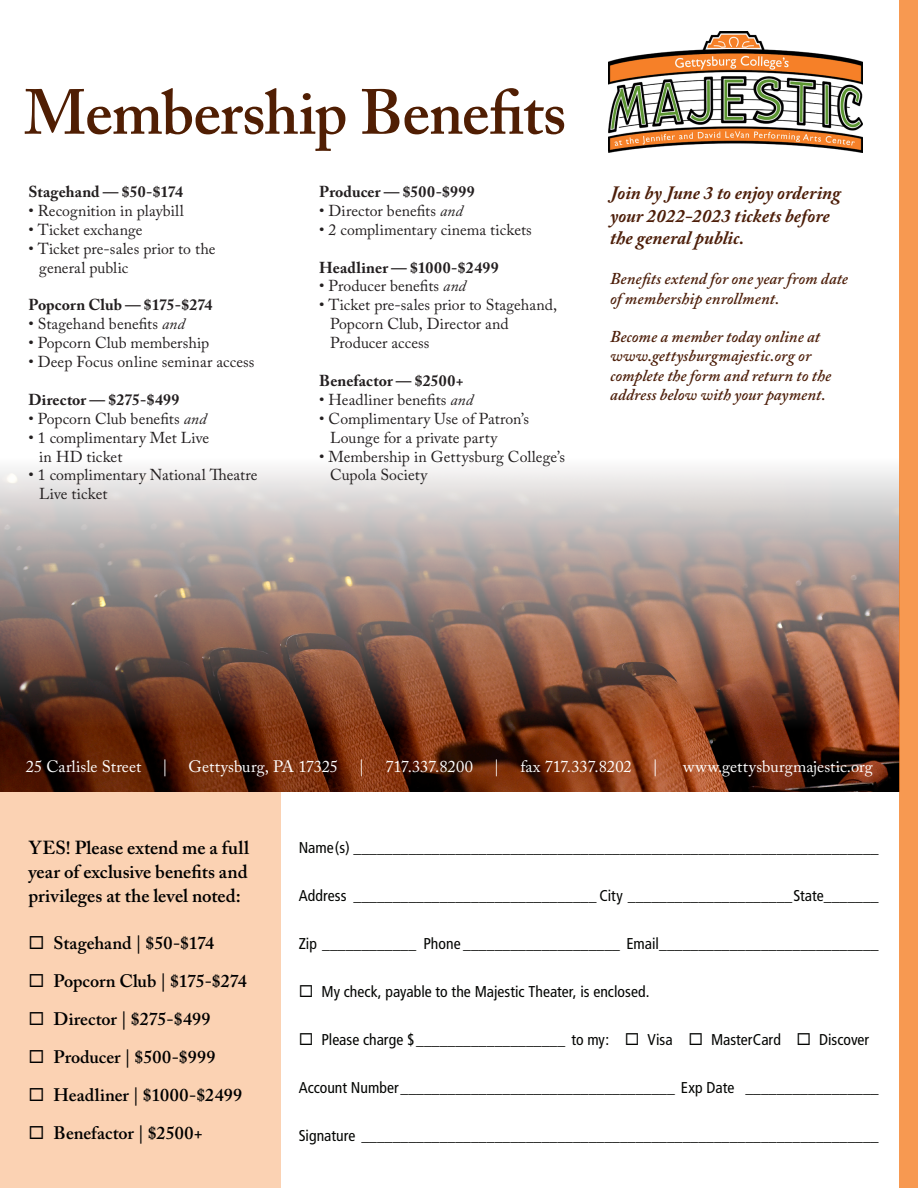
<style>
.page{position:relative;width:918px;height:1188px;background:#fff}
.page>*{position:absolute;margin:0;border:0;box-sizing:border-box;transform-origin:0 0}
.t1{font:600 63px "Adobe Caslon Pro";letter-spacing:-.015em;color:#501e03}
.t2{font:600 18.75px/24px "Adobe Caslon Pro";color:#000;text-align:justify}
.t3{font:italic 700 18.75px/22.5px "Adobe Caslon Pro";color:#4d1e09}
.t4{font:600 18px "Adobe Caslon Pro";color:#000}
.t5{font:italic 600 16.5px/19.5px "Adobe Caslon Pro";letter-spacing:.005em;color:#4d1e09}
.t6{font:16.5px "Adobe Caslon Pro";color:#fff}
.t7{font:15.75px/18.9px "Adobe Caslon Pro";letter-spacing:.005em;color:#231f20}
.t8{font:700 15.75px "Adobe Caslon Pro";letter-spacing:.01em;color:#231f20}
.t9{font:condensed 15.6px "Frutiger";color:#040503}
.s1{font-style:italic}
</style>
<div class="page">
<div style="left:0;top:792px;width:280px;height:396px;background:#fbd2b3"></div>
<img style="left:0;top:458px;width:900px;height:334px">
<img style="left:609px;top:31px;width:253px;height:122px">
<div style="left:900px;top:0;width:18px;height:1188px;background:#f79951"></div>
<p class="t1" style="left:24px;top:75px;width:544px">Membership Benefits</p>
<p class="t8" style="left:28px;top:182px;width:156px">Stagehand — $50-$174</p>
<p class="t7" style="left:28px;top:201px;width:157px">• Recognition in playbill</p>
<p class="t7" style="left:28px;top:220px;width:116px">• Ticket exchange</p>
<p class="t7" style="left:39px;top:239px;width:178px;text-indent:-11px">• Ticket pre-sales prior to the general public</p>
<p class="t8" style="left:28px;top:296px;width:186px">Popcorn Club — $175-$274</p>
<p class="t7" style="left:28px;top:314px;width:158px">• Stagehand benefits <span class="s1">and</span></p>
<p class="t7" style="left:28px;top:333px;width:182px">• Popcorn Club membership</p>
<p class="t7" style="left:28px;top:352px;width:228px">• Deep Focus online seminar access</p>
<p class="t8" style="left:28px;top:390px;width:152px">Director — $275-$499</p>
<p class="t7" style="left:28px;top:409px;width:180px">• Popcorn Club benefits <span class="s1">and</span></p>
<p class="t7" style="left:39px;top:428px;width:172px;text-indent:-11px">• 1 complimentary Met Live in HD ticket</p>
<p class="t7" style="left:39px;top:466px;width:220px;text-indent:-11px">• 1 complimentary National Theatre<br>Live ticket</p>
<p class="t8" style="left:319px;top:182px;width:157px">Producer — $500-$999</p>
<p class="t7" style="left:319px;top:201px;width:145px">• Director benefits <span class="s1">and</span></p>
<p class="t7" style="left:319px;top:220px;width:214px">• 2 complimentary cinema tickets</p>
<p class="t8" style="left:319px;top:258px;width:181px">Headliner — $1000-$2499</p>
<p class="t7" style="left:319px;top:277px;width:148px">• Producer benefits <span class="s1">and</span></p>
<p class="t7" style="left:330px;top:295px;width:229px;text-indent:-11px">• Ticket pre-sales prior to Stagehand,<br>Popcorn Club, Director and<br>Producer access</p>
<p class="t8" style="left:319px;top:371px;width:146px">Benefactor — $2500+</p>
<p class="t7" style="left:319px;top:390px;width:155px">• Headliner benefits <span class="s1">and</span></p>
<p class="t7" style="left:330px;top:409px;width:201px;text-indent:-11px">• Complimentary Use of Patron’s<br>Lounge for a private party</p>
<p class="t7" style="left:330px;top:447px;width:236px;text-indent:-11px">• Membership in Gettysburg College’s<br>Cupola Society</p>
<p class="t3" style="left:610px;top:181px;width:232px">Join by June 3 to enjoy ordering your 2022-2023 tickets before the general public.</p>
<p class="t5" style="left:610px;top:268px;width:239px">Benefits extend for one year from date of membership enrollment.</p>
<p class="t5" style="left:610px;top:327px;width:223px">Become a member today online at www.gettysburgmajestic.org or complete the form and return to the address below with your payment.</p>
<p class="t6" style="left:26px;top:757px;width:117px">25 Carlisle Street</p>
<p class="t6" style="left:162px;top:757px;width:7px">|</p>
<p class="t6" style="left:188px;top:757px;width:151px">Gettysburg, PA 17325</p>
<p class="t6" style="left:359px;top:757px;width:7px">|</p>
<p class="t6" style="left:385px;top:757px;width:89px">717.337.8200</p>
<p class="t6" style="left:494px;top:757px;width:7px">|</p>
<p class="t6" style="left:520px;top:757px;width:113px">fax 717.337.8202</p>
<p class="t6" style="left:653px;top:757px;width:7px">|</p>
<p class="t6" style="left:683px;top:757px;width:191px">www.gettysburgmajestic.org</p>
<p class="t2" style="left:28px;top:835px;width:222px">YES! Please extend me a full year of exclusive benefits and privileges at the level noted:</p>
<p class="t9" style="left:299px;top:839px;width:581px">Name(s) ___________________________________________________________________</p>
<p class="t9" style="left:299px;top:887px;width:581px">Address _______________________________ City _____________________State_______</p>
<p class="t9" style="left:299px;top:935px;width:581px">Zip ____________ Phone ____________________ Email____________________________</p>
<p class="t9" style="left:299px;top:983px;width:352px">◻ My check, payable to the Majestic Theater, is enclosed.</p>
<p class="t9" style="left:299px;top:1031px;width:572px">◻ Please charge $___________________ to my: ◻ Visa ◻ MasterCard ◻ Discover</p>
<p class="t9" style="left:299px;top:1079px;width:581px">Account Number___________________________________ Exp Date _________________</p>
<p class="t9" style="left:299px;top:1127px;width:581px">Signature __________________________________________________________________</p>
<p class="t4" style="left:28px;top:932px;width:187px">◻ Stagehand | $50-$174</p>
<p class="t4" style="left:28px;top:970px;width:220px">◻ Popcorn Club | $175-$274</p>
<p class="t4" style="left:28px;top:1008px;width:183px">◻ Director | $275-$499</p>
<p class="t4" style="left:28px;top:1046px;width:188px">◻ Producer | $500-$999</p>
<p class="t4" style="left:28px;top:1084px;width:215px">◻ Headliner | $1000-$2499</p>
<p class="t4" style="left:28px;top:1122px;width:176px">◻ Benefactor | $2500+</p>
</div>
